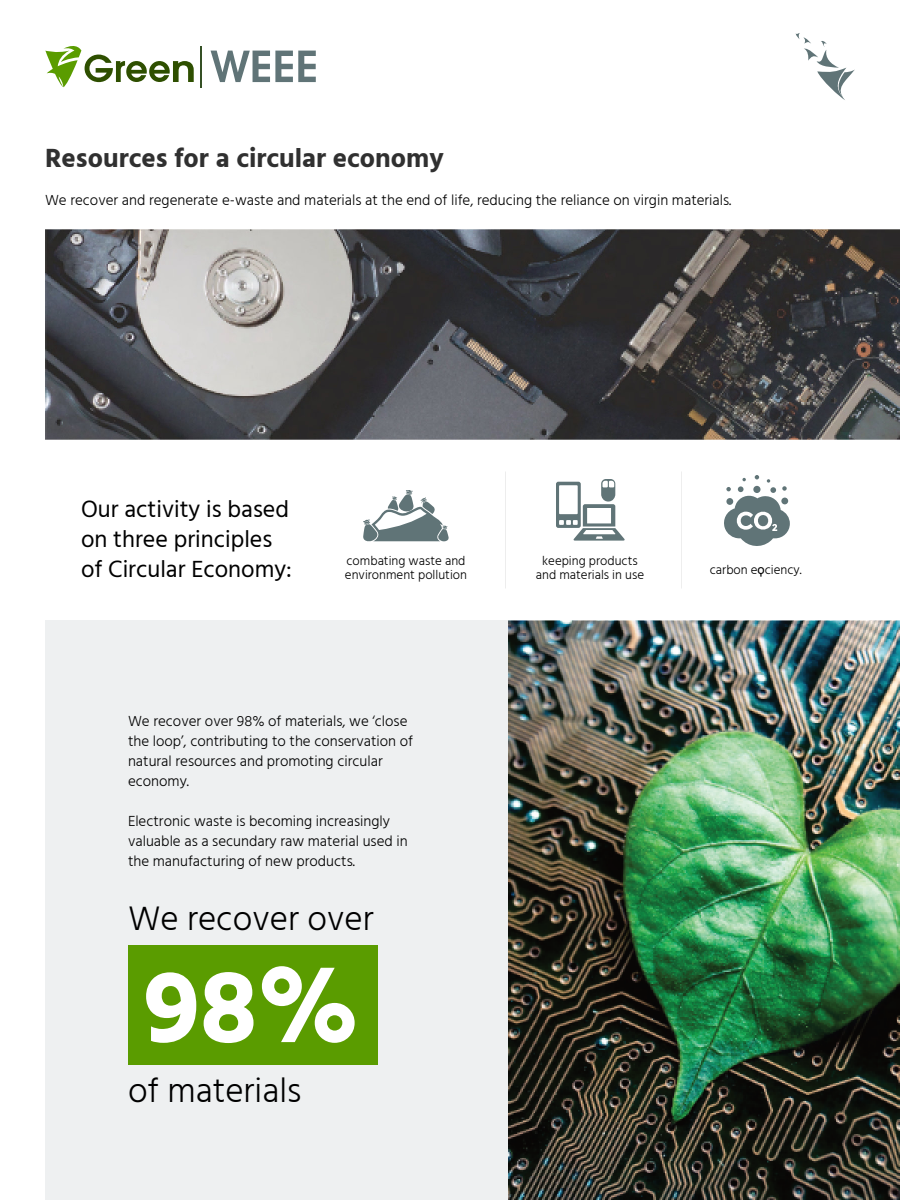
<style>
.page{position:relative;width:900px;height:1200px;background:#fff}
.page>*{position:absolute;margin:0;border:0;box-sizing:border-box;transform-origin:0 0}
.t1{font:700 105px "Hind Guntur";color:#fff}
.t2{font:300 35px "Hind Guntur";color:#000}
.t3{font:700 27px "Hind Guntur";color:#303030}
.t4{font:24px/30px "Hind Guntur";color:#000}
.t5{font:300 15px/20px "Hind Guntur";color:#000}
.t6{font:300 13px/14px "Hind Guntur";color:#000}
.s1{font-family:"Arial";font-weight:400}
</style>
<div class="page">
<div style="left:45px;top:620px;width:463px;height:580px;background:#eef0f1"></div>
<svg style="left:45px;top:46px;width:149px;height:41px"></svg>
<hr style="left:200px;top:46px;width:2px;height:41px;background:#355025">
<svg style="left:211px;top:51px;width:105px;height:31px"></svg>
<svg style="left:795px;top:33px;width:60px;height:67px"></svg>
<img style="left:45px;top:229px;width:855px;height:211px">
<img style="left:508px;top:620px;width:392px;height:580px">
<svg style="left:556px;top:479px;width:69px;height:62px"></svg>
<svg style="left:363px;top:490px;width:86px;height:52px"></svg>
<svg style="left:724px;top:475px;width:66px;height:71px"></svg>
<div style="left:128px;top:945px;width:250px;height:120px;background:#5a9c00"></div>
<hr style="left:505px;top:472px;width:1px;height:116px;background:#ededed">
<hr style="left:681px;top:472px;width:1px;height:116px;background:#eee">
<h3 class="t3" style="left:45px;top:142px;width:400px">Resources for a circular economy</h3>
<p class="t5" style="left:45px;top:190px;width:688px">We recover and regenerate e-waste and materials at the end of life, reducing the reliance on virgin materials.</p>
<h3 class="t4" style="left:81px;top:494px;width:212px">Our activity is based on three principles of Circular Economy:</h3>
<p class="t6" style="left:345px;top:554px;width:124px">combating waste and environment pollution</p>
<p class="t6" style="left:536px;top:554px;width:110px;text-align:center">keeping products and materials in use</p>
<p class="t6" style="left:710px;top:563px;width:93px">carbon e<span class="s1">ϙ</span>ciency.</p>
<p class="t5" style="left:128px;top:711px;width:287px">We recover over 98% of materials, we ‘close the loop’, contributing to the conservation of natural resources and promoting circular economy.</p>
<p class="t5" style="left:128px;top:811px;width:281px">Electronic waste is becoming increasingly valuable as a secundary raw material used in the manufacturing of new products.</p>
<h2 class="t2" style="left:128px;top:897px;width:247px">We recover over</h2>
<h1 class="t1" style="left:144px;top:944px;width:217px">98%</h1>
<h2 class="t2" style="left:128px;top:1069px;width:175px">of materials</h2>
</div>
